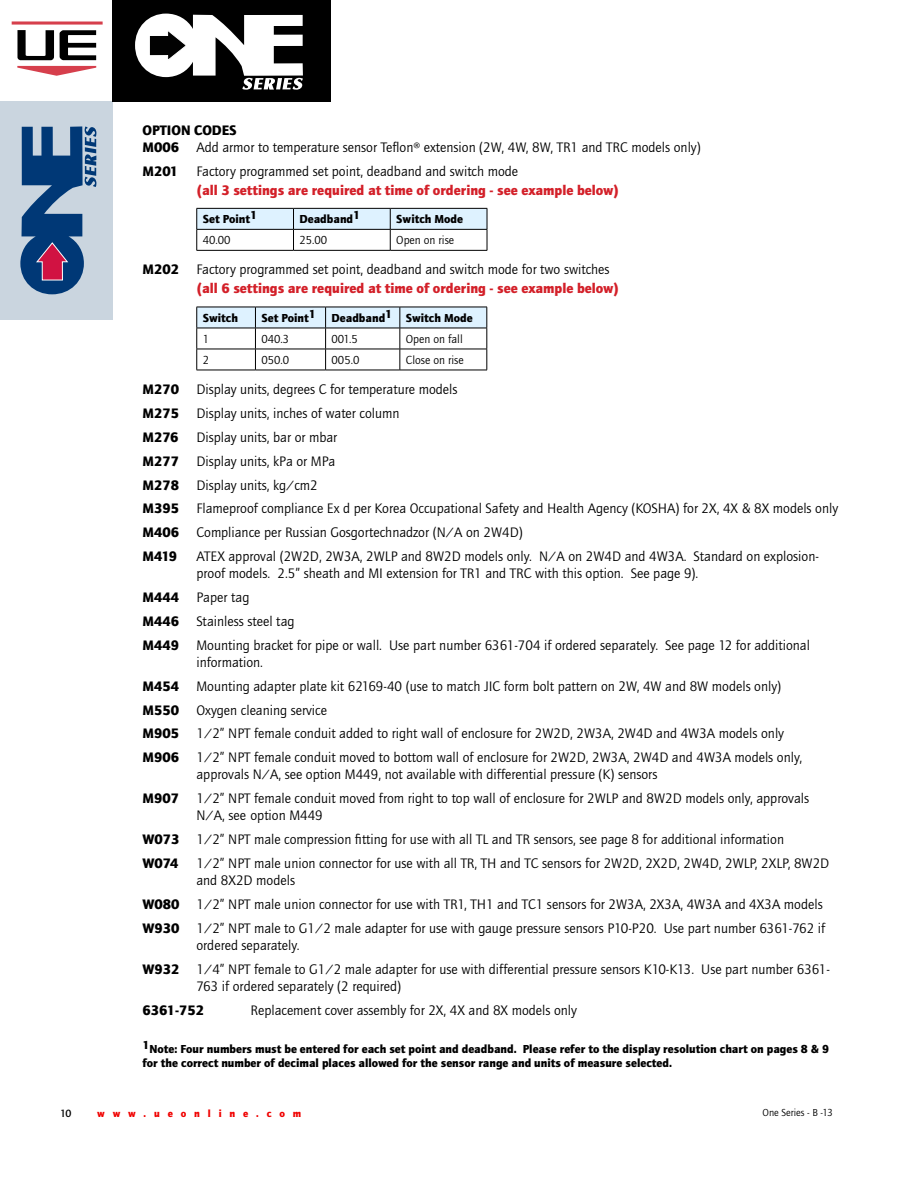
<style>
.page{position:relative;width:918px;height:1188px;background:#fff}
.page>*{position:absolute;margin:0;border:0;box-sizing:border-box;transform-origin:0 0}
.t1{font:14.25px/23.9px "Quay Sans ITC";color:#000}
.t2{font:900 14.25px "Quay Sans ITC";color:#d32029}
.t3{font:900 14.25px "Quay Sans ITC";color:#000}
.t4{font:900 12px/14.4px "Quay Sans ITC";color:#000}
.t5{font:12px "Quay Sans ITC";color:#000}
.t6{font:10.8px "Quay Sans Md ITC";color:#000}
.t7{font:900 10.5px "Quay Sans ITC";letter-spacing:.75em;color:#f00200}
.t8{font:10.5px "Quay Sans ITC";color:#000}
.s1{font-weight:900}
.s2{font-weight:900;color:#d32029}
</style>
<div class="page">
<svg style="left:12px;top:21px;width:91px;height:4px"></svg>
<svg style="left:17px;top:30px;width:37px;height:30px"></svg>
<svg style="left:17px;top:66px;width:79px;height:10px"></svg>
<svg style="left:60px;top:30px;width:36px;height:30px"></svg>
<div style="left:0;top:102px;width:113px;height:218px;background:#cad5df"></div>
<svg style="left:20px;top:126px;width:76px;height:168px"></svg>
<div style="left:113px;top:0;width:218px;height:102px;background:#000"></div>
<svg style="left:135px;top:14px;width:168px;height:76px"></svg>
<hr style="left:196px;top:250px;width:98px;height:1px;background:#000">
<hr style="left:294px;top:250px;width:96px;height:1px;background:#000">
<hr style="left:390px;top:250px;width:97px;height:1px;background:#000">
<svg style="left:196px;top:208px;width:292px;height:42px"></svg>
<hr style="left:390px;top:229px;width:97px;height:1px;background:#000">
<hr style="left:196px;top:370px;width:59px;height:1px;background:#000">
<hr style="left:255px;top:370px;width:71px;height:1px;background:#000">
<hr style="left:326px;top:370px;width:74px;height:1px;background:#000">
<hr style="left:400px;top:370px;width:87px;height:1px;background:#000">
<svg style="left:196px;top:307px;width:292px;height:63px"></svg>
<hr style="left:400px;top:328px;width:87px;height:1px;background:#000">
<p class="t1" style="left:142px;top:122px;width:560px;line-height:17.1px"><span class="s1">OPTION CODES<br>M006</span> Add armor to temperature sensor Teflon® extension (2W, 4W, 8W, TR1 and TRC models only)</p>
<p class="t3" style="left:142px;top:163px;width:37px">M201</p>
<p class="t1" style="left:196px;top:159px;width:323px">Factory programmed set point, deadband and switch mode</p>
<p class="t2" style="left:196px;top:181px;width:424px">(all 3 settings are required at time of ordering - see example below)</p>
<p class="t4" style="left:203px;top:212px;width:56px">Set Point1</p>
<p class="t4" style="left:300px;top:212px;width:62px">Deadband1</p>
<p class="t4" style="left:396px;top:212px;width:68px">Switch Mode</p>
<p class="t5" style="left:203px;top:234px;width:29px">40.00</p>
<p class="t5" style="left:300px;top:234px;width:29px">25.00</p>
<p class="t5" style="left:396px;top:234px;width:59px">Open on rise</p>
<p class="t1" style="left:196px;top:261px;width:424px;line-height:18.8px;text-indent:-54px"><span class="s1">M202</span> Factory programmed set point, deadband and switch mode for two switches <span class="s2">(all 6 settings are required at time of ordering - see example below)</span></p>
<p class="t4" style="left:203px;top:311px;width:37px">Switch</p>
<p class="t4" style="left:261px;top:311px;width:56px">Set Point1</p>
<p class="t4" style="left:332px;top:311px;width:143px">Deadband1 Switch Mode</p>
<p class="t5" style="left:203px;top:332px;width:8px">1</p>
<p class="t5" style="left:261px;top:332px;width:29px">040.3</p>
<p class="t5" style="left:332px;top:332px;width:28px">001.5</p>
<p class="t5" style="left:406px;top:332px;width:58px">Open on fall</p>
<p class="t5" style="left:203px;top:353px;width:8px">2</p>
<p class="t5" style="left:261px;top:353px;width:29px">050.0</p>
<p class="t5" style="left:332px;top:353px;width:29px">005.0</p>
<p class="t5" style="left:406px;top:353px;width:60px">Close on rise</p>
<p class="t1" style="left:142px;top:378px;width:317px"><span class="s1">M270</span> Display units, degrees C for temperature models<br><span class="s1">M275</span> Display units, inches of water column<br><span class="s1">M276</span></p>
<p class="t1" style="left:142px;top:425px;width:697px;text-indent:54px">Display units, bar or mbar<br><span class="s1">M277</span> Display units, kPa or MPa<br><span class="s1">M278</span> Display units, kg/cm2<br><span class="s1">M395</span> Flameproof compliance Ex d per Korea Occupational Safety and Health Agency (KOSHA) for 2X, 4X &amp; 8X models only <span class="s1">M406</span> Compliance per Russian Gosgortechnadzor (N/A on 2W4D)<br><span class="s1">M419</span></p>
<p class="t1" style="left:196px;top:548px;width:624px;line-height:17.1px">ATEX approval (2W2D, 2W3A, 2WLP and 8W2D models only. N/A on 2W4D and 4W3A. Standard on explosion&shy;proof models. 2.5” sheath and MI extension for TR1 and TRC with this option. See page 9).</p>
<p class="t1" style="left:142px;top:586px;width:669px"><span class="s1">M444</span> Paper tag<br><span class="s1">M446</span> Stainless steel tag<br><span class="s1">M449</span> Mounting bracket for pipe or wall. Use part number 6361-704 if ordered separately. See page 12 for additional</p>
<p class="t1" style="left:142px;top:650px;width:661px;text-indent:54px">information.<br><span class="s1">M454</span> Mounting adapter plate kit 62169-40 (use to match JIC form bolt pattern on 2W, 4W and 8W models only)<br><span class="s1">M550</span> Oxygen cleaning service<br><span class="s1">M905</span> 1/2” NPT female conduit added to right wall of enclosure for 2W2D, 2W3A, 2W4D and 4W3A models only <span class="s1">M906</span> 1/2” NPT female conduit moved to bottom wall of enclosure for 2W2D, 2W3A, 2W4D and 4W3A models only,</p>
<p class="t1" style="left:142px;top:763px;width:668px;text-indent:54px">approvals N/A, see option M449, not available with differential pressure (K) sensors<br><span class="s1">M907</span> 1/2” NPT female conduit moved from right to top wall of enclosure for 2WLP and 8W2D models only, approvals</p>
<p class="t1" style="left:142px;top:804px;width:643px;text-indent:54px">N/A, see option M449<br><span class="s1">W073</span> 1/2” NPT male compression fitting for use with all TL and TR sensors, see page 8 for additional information<br><span class="s1">W074</span></p>
<p class="t1" style="left:196px;top:855px;width:634px;line-height:17.1px">1/2” NPT male union connector for use with all TR, TH and TC sensors for 2W2D, 2X2D, 2W4D, 2WLP, 2XLP, 8W2D and 8X2D models</p>
<p class="t1" style="left:142px;top:893px;width:684px"><span class="s1">W080</span> 1/2” NPT male union connector for use with TR1, TH1 and TC1 sensors for 2W3A, 2X3A, 4W3A and 4X3A models<br><span class="s1">W930</span> 1/2” NPT male to G1/2 male adapter for use with gauge pressure sensors P10-P20. Use part number 6361-762 if</p>
<p class="t1" style="left:142px;top:934px;width:689px;text-indent:54px">ordered separately.<br><span class="s1">W932</span> 1/4” NPT female to G1/2 male adapter for use with differential pressure sensors K10-K13. Use part number 6361-</p>
<p class="t1" style="left:196px;top:974px;width:206px">763 if ordered separately (2 required)</p>
<p class="t3" style="left:142px;top:1002px;width:63px">6361-752</p>
<p class="t1" style="left:250px;top:998px;width:328px">Replacement cover assembly for 2X, 4X and 8X models only</p>
<p class="t4" style="left:142px;top:1042px;width:688px">1Note: Four numbers must be entered for each set point and deadband. Please refer to the display resolution chart on pages 8 &amp; 9 for the correct number of decimal places allowed for the sensor range and units of measure selected.</p>
<p class="t6" style="left:60px;top:1107px;width:13px">10</p>
<p class="t7" style="left:97px;top:1107px;width:205px">www.ueonline.com</p>
<p class="t8" style="left:763px;top:1107px;width:72px">One Series - B -13</p>
</div>
